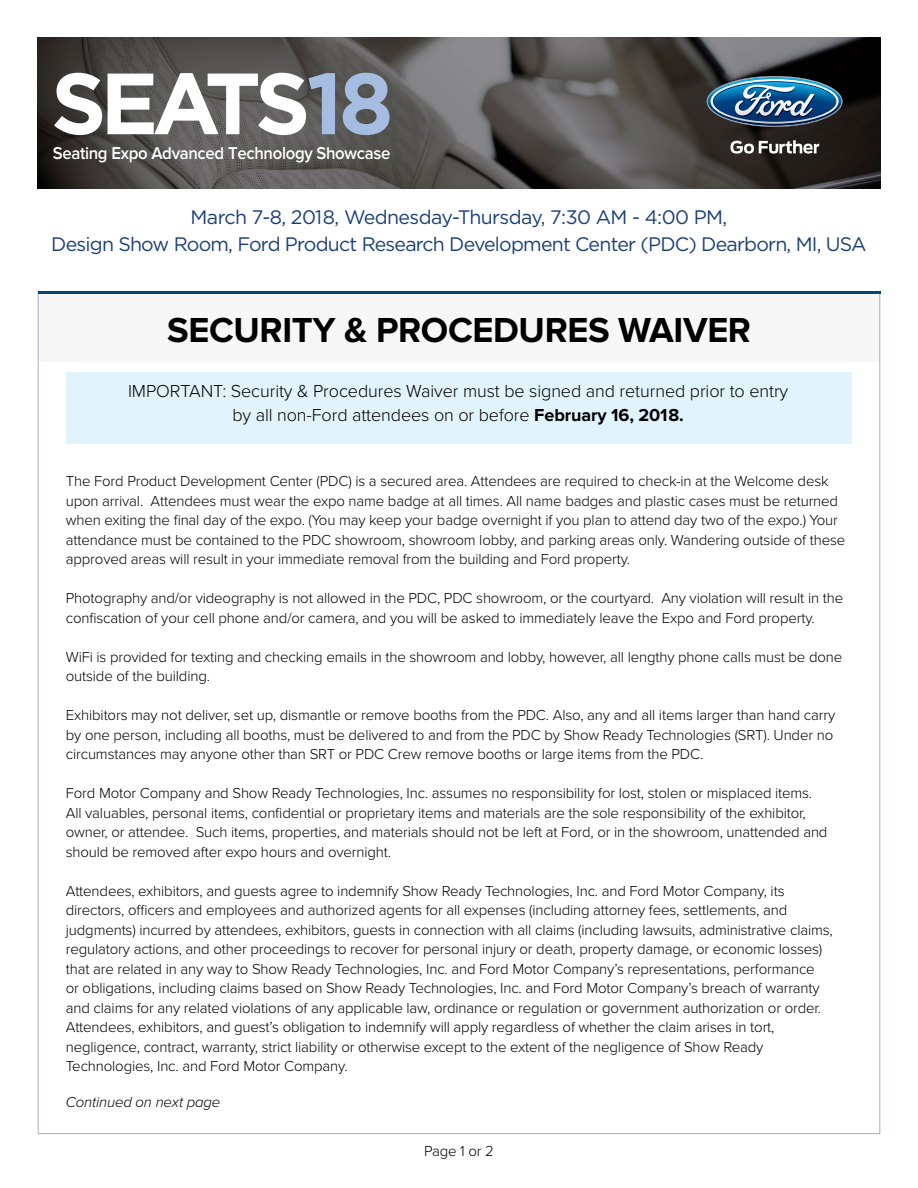
<style>
.page{position:relative;width:918px;height:1188px;background:#fff}
.page>*{position:absolute;margin:0;border:0;box-sizing:border-box;transform-origin:0 0}
.t1{font:700 86.7px "Gotham";letter-spacing:-.07em;color:#fff}
.t2{font:700 36px "Proxima Nova";letter-spacing:-.01em;color:#000}
.t3{font:19.5px/27px "Gotham";letter-spacing:-.04em;color:#1c4076;text-align:center}
.t4{font:300 18px/24px "Proxima Nova";letter-spacing:-.005em;color:#000;text-align:center}
.t5{font:600 17.85px "Proxima Nova";letter-spacing:-.02em;color:#fff;scale:.94 1}
.t6{font:300 15px/19.5px "Proxima Nova";letter-spacing:-.01em;color:#000}
.t7{font:italic 300 15px "Proxima Nova";letter-spacing:-.01em;color:#000}
.s1{color:#a5bde0}
.s2{font-weight:700}
</style>
<div class="page">
<div style="left:66px;top:372px;width:785px;height:72px;background:#e1f4fd"></div>
<div style="left:38px;top:293px;width:842px;height:69px;background:#f8f7f7"></div>
<img style="left:38px;top:37px;width:842px;height:151px">
<img style="left:707px;top:76px;width:136px;height:51px">
<svg style="left:730px;top:140px;width:89px;height:14px"></svg>
<hr style="left:38px;top:291px;width:842px;height:3px;background:#00467e">
<h1 class="t1" style="left:51px;top:46px;width:171px">SEA</h1>
<p class="t5" style="left:53px;top:145px;width:361px">Seating Expo Advanced Technology Showcase</p>
<h1 class="t1" style="left:205px;top:46px;width:190px">TS<span class="s1">18</span></h1>
<h3 class="t3" style="left:51px;top:204px;width:817px">March 7-8, 2018, Wednesday-Thursday, 7:30 AM - 4:00 PM,<br>Design Show Room, Ford Product Research Development Center (PDC) Dearborn, MI, USA</h3>
<h2 class="t2" style="left:167px;top:313px;width:585px">SECURITY &amp; PROCEDURES WAIVER</h2>
<p class="t4" style="left:128px;top:378px;width:662px">IMPORTANT: Security &amp; Procedures Waiver must be signed and returned prior to entry by all non-Ford attendees on or before <span class="s2">February 16, 2018.</span></p>
<p class="t6" style="left:66px;top:471px;width:781px">The Ford Product Development Center (PDC) is a secured area. Attendees are required to check-in at the Welcome desk upon arrival. Attendees must wear the expo name badge at all times. All name badges and plastic cases must be returned when exiting the final day of the expo. (You may keep your badge overnight if you plan to attend day two of the expo.) Your attendance must be contained to the PDC showroom, showroom lobby, and parking areas only. Wandering outside of these approved areas will result in your immediate removal from the building and Ford property.</p>
<p class="t6" style="left:66px;top:588px;width:779px">Photography and/or videography is not allowed in the PDC, PDC showroom, or the courtyard. Any violation will result in the confiscation of your cell phone and/or camera, and you will be asked to immediately leave the Expo and Ford property.</p>
<p class="t6" style="left:66px;top:646px;width:778px">WiFi is provided for texting and checking emails in the showroom and lobby, however, all lengthy phone calls must be done outside of the building.</p>
<p class="t6" style="left:66px;top:705px;width:771px">Exhibitors may not deliver, set up, dismantle or remove booths from the PDC. Also, any and all items larger than hand carry by one person, including all booths, must be delivered to and from the PDC by Show Ready Technologies (SRT). Under no circumstances may anyone other than SRT or PDC Crew remove booths or large items from the PDC.</p>
<p class="t6" style="left:66px;top:783px;width:763px">Ford Motor Company and Show Ready Technologies, Inc. assumes no responsibility for lost, stolen or misplaced items.<br>All valuables, personal items, confidential or proprietary items and materials are the sole responsibility of the exhibitor, owner, or attendee. Such items, properties, and materials should not be left at Ford, or in the showroom, unattended and should be removed after expo hours and overnight.</p>
<p class="t6" style="left:66px;top:880px;width:768px">Attendees, exhibitors, and guests agree to indemnify Show Ready Technologies, Inc. and Ford Motor Company, its directors, officers and employees and authorized agents for all expenses (including attorney fees, settlements, and judgments) incurred by attendees, exhibitors, guests in connection with all claims (including lawsuits, administrative claims, regulatory actions, and other proceedings to recover for personal injury or death, property damage, or economic losses) that are related in any way to Show Ready Technologies, Inc. and Ford Motor Company’s representations, performance<br>or obligations, including claims based on Show Ready Technologies, Inc. and Ford Motor Company’s breach of warranty and claims for any related violations of any applicable law, ordinance or regulation or government authorization or order.<br>Attendees, exhibitors, and guest’s obligation to indemnify will apply regardless of whether the claim arises in tort, negligence, contract, warranty, strict liability or otherwise except to the extent of the negligence of Show Ready Technologies, Inc. and Ford Motor Company.</p>
<p class="t7" style="left:66px;top:1096px;width:156px">Continued on next page</p>
<p class="t6" style="left:424px;top:1140px;width:71px">Page 1 or 2</p>
</div>
